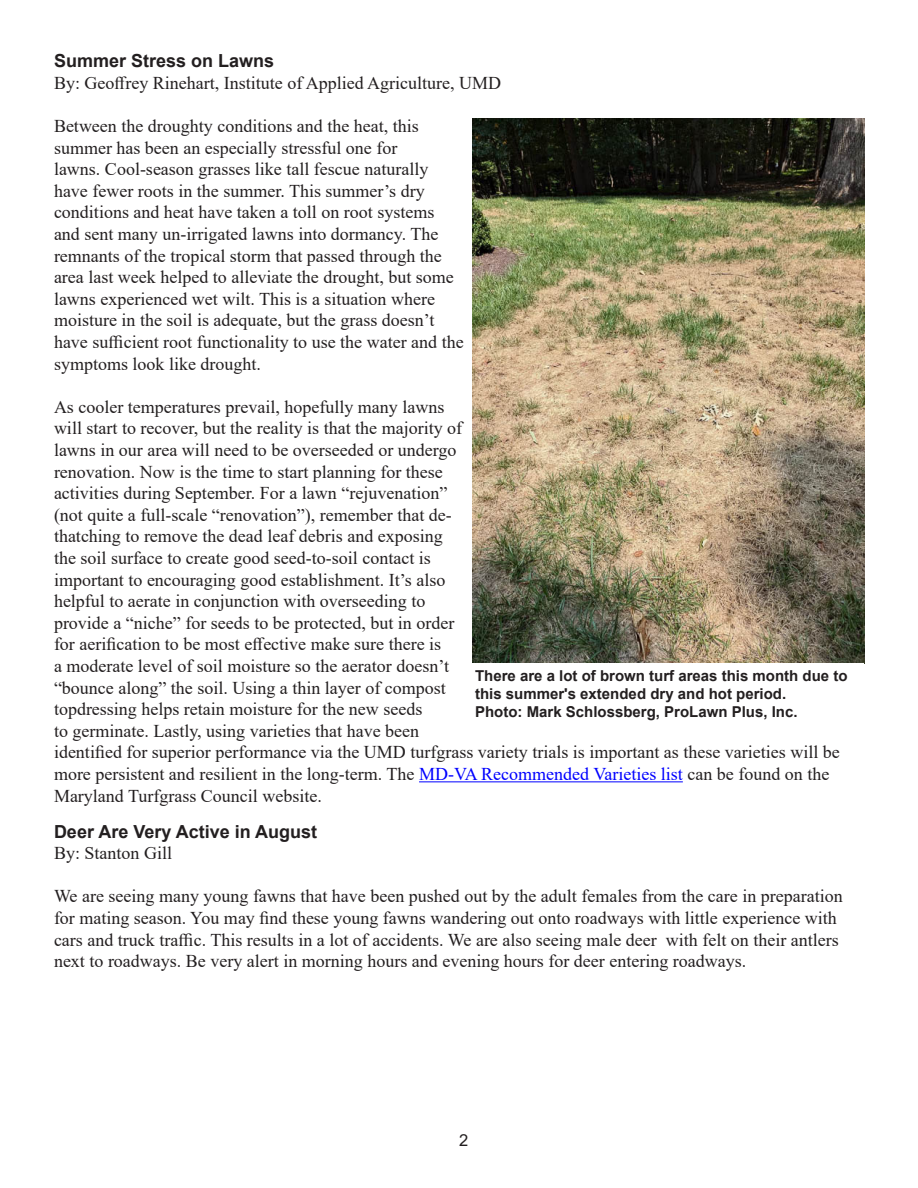
<style>
.page{position:relative;width:918px;height:1188px;background:#fff}
.page>*{position:absolute;margin:0;border:0;box-sizing:border-box;transform-origin:0 0}
.t1{font:18px/21.6px "Times New Roman";color:#231f20}
.t2{font:700 18px/21.6px "Arial";color:#231f20}
.t3{font:16.5px "Arial";color:#231f20}
.Photo_credit{font:700 15px/18px "Arial";color:#231f20}
.s1{font-family:"Arial";font-weight:700}
.s2{color:#00f}
.s3{font-family:"Times New Roman";font-weight:400}
</style>
<div class="page">
<hr style="left:419px;top:781px;width:264px;height:1px;background:#00f">
<img style="left:472px;top:119px;width:392px;height:544px">
<p class="t1" style="left:54px;top:50px;width:449px"><span class="s1">Summer Stress on Lawns<br></span>By: Geoffrey Rinehart, Institute of Applied Agriculture, UMD</p>
<p class="t1" style="left:54px;top:115px;width:411px">Between the droughty conditions and the heat, this summer has been an especially stressful one for<br>lawns. Cool-season grasses like tall fescue naturally have fewer roots in the summer. This summer’s dry conditions and heat have taken a toll on root systems and sent many un-irrigated lawns into dormancy. The remnants of the tropical storm that passed through the area last week helped to alleviate the drought, but some lawns experienced wet wilt. This is a situation where moisture in the soil is adequate, but the grass doesn’t have sufficient root functionality to use the water and the symptoms look like drought.</p>
<p class="t1" style="left:54px;top:395px;width:787px">As cooler temperatures prevail, hopefully many lawns<br>will start to recover, but the reality is that the majority of<br>lawns in our area will need to be overseeded or undergo<br>renovation. Now is the time to start planning for these<br>activities during September. For a lawn “rejuvenation”<br>(not quite a full-scale “renovation”), remember that de-<br>thatching to remove the dead leaf debris and exposing<br>the soil surface to create good seed-to-soil contact is<br>important to encouraging good establishment. It’s also<br>helpful to aerate in conjunction with overseeding to<br>provide a “niche” for seeds to be protected, but in order<br>for aerification to be most effective make sure there is<br>a moderate level of soil moisture so the aerator doesn’t<br>“bounce along” the soil. Using a thin layer of compost<br>topdressing helps retain moisture for the new seeds<br>to germinate. Lastly, using varieties that have been<br>identified for superior performance via the UMD turfgrass variety trials is important as these varieties will be more persistent and resilient in the long-term. The <span class="s2">MD-VA Recommended Varieties list</span> can be found on the Maryland Turfgrass Council website.</p>
<p class="Photo_credit" style="left:475px;top:667px;width:374px">There are a lot of brown turf areas this month due to this summer's extended dry and hot period.</p>
<p class="Photo_credit" style="left:475px;top:703px;width:324px">Photo: Mark Schlossberg, ProLawn Plus, Inc.</p>
<p class="t2" style="left:54px;top:821px;width:265px">Deer Are Very Active in August<br><span class="s3">By: Stanton Gill</span></p>
<p class="t1" style="left:54px;top:885px;width:790px">We are seeing many young fawns that have been pushed out by the adult females from the care in preparation for mating season. You may find these young fawns wandering out onto roadways with little experience with cars and truck traffic. This results in a lot of accidents. We are also seeing male deer with felt on their antlers next to roadways. Be very alert in morning hours and evening hours for deer entering roadways.</p>
<p class="t3" style="left:459px;top:1129px;width:11px">2</p>
</div>
